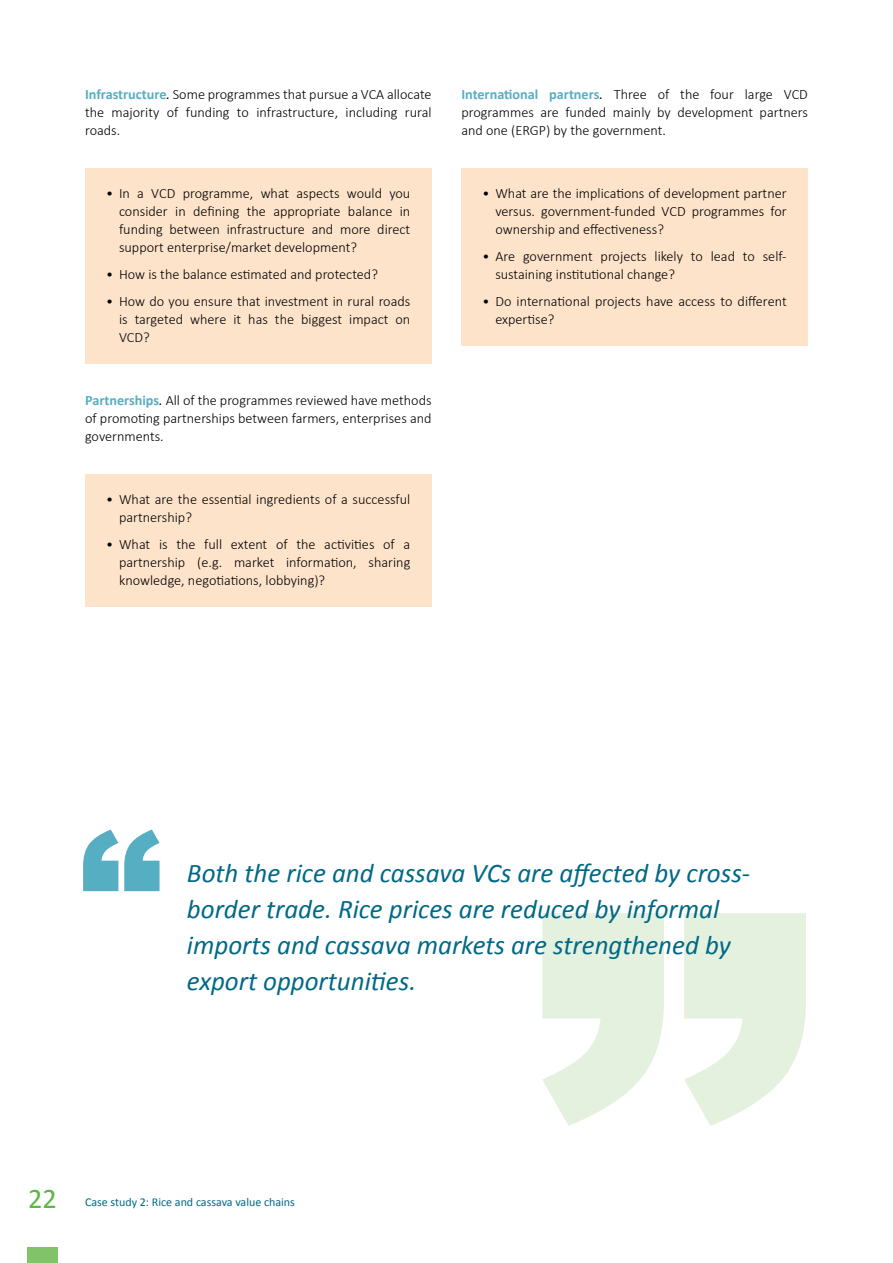
<style>
.page{position:relative;width:893px;height:1263px;background:#fff}
.page>*{position:absolute;margin:0;border:0;box-sizing:border-box;transform-origin:0 0}
.t1{font:28.5px "Calibri";color:#5cb849}
.Body_Text_-_Left{font:italic 27px/36px "Calibri";color:#006886}
.Body_Text_-_Left-2{font:300 14.25px/18px "Calibri";color:#000;text-align:justify}
.t2{font:12px "Calibri";color:#006886}
.s1{font-weight:700;color:#56aec2}
.s2{font-weight:400;font-style:italic}
</style>
<div class="page">
<div style="left:85px;top:168px;width:347px;height:195px;background:#fee3cb"></div>
<div style="left:85px;top:474px;width:347px;height:132px;background:#fee3cb"></div>
<div style="left:461px;top:168px;width:347px;height:177px;background:#fee3cb"></div>
<svg style="left:542px;top:913px;width:264px;height:213px;fill:#e4f1de"></svg>
<svg style="left:83px;top:829px;width:77px;height:62px"></svg>
<div style="left:27px;top:1247px;width:31px;height:16px;background:#80c369"></div>
<p class="Body_Text_-_Left-2" style="left:85px;top:85px;width:348px"><span class="s1">Infrastructure</span><span class="s2">.</span> Some programmes that pursue a VCA allocate the majority of funding to infrastructure, including rural roads.</p>
<p class="Body_Text_-_Left-2" style="left:119px;top:184px;width:293px;text-indent:-13px">• In a VCD programme, what aspects would you consider in defining the appropriate balance in funding between infrastructure and more direct support enterprise/market development?</p>
<p class="Body_Text_-_Left-2" style="left:106px;top:265px;width:273px">• How is the balance estimated and protected?</p>
<p class="Body_Text_-_Left-2" style="left:119px;top:292px;width:293px;text-indent:-13px">• How do you ensure that investment in rural roads is targeted where it has the biggest impact on VCD?</p>
<p class="Body_Text_-_Left-2" style="left:85px;top:391px;width:348px"><span class="s1">Partnerships</span><span class="s2">.</span> All of the programmes reviewed have methods of promoting partnerships between farmers, enterprises and governments.</p>
<p class="Body_Text_-_Left-2" style="left:119px;top:490px;width:293px;text-indent:-13px">• What are the essential ingredients of a successful partnership?</p>
<p class="Body_Text_-_Left-2" style="left:119px;top:535px;width:293px;text-indent:-13px">• What is the full extent of the activities of a partnership (e.g. market information, sharing knowledge, negotiations, lobbying)?</p>
<p class="Body_Text_-_Left-2" style="left:461px;top:85px;width:348px"><span class="s1">International partners</span><span class="s2">.</span> Three of the four large VCD programmes are funded mainly by development partners and one (ERGP) by the government.</p>
<p class="Body_Text_-_Left-2" style="left:495px;top:184px;width:293px;text-indent:-13px">• What are the implications of development partner versus. government-funded VCD programmes for ownership and effectiveness?</p>
<p class="Body_Text_-_Left-2" style="left:495px;top:247px;width:293px;text-indent:-13px">• Are government projects likely to lead to self&shy;sustaining institutional change?</p>
<p class="Body_Text_-_Left-2" style="left:495px;top:292px;width:293px;text-indent:-13px">• Do international projects have access to different expertise?</p>
<p class="Body_Text_-_Left" style="left:187px;top:854px;width:565px">Both the rice and cassava VCs are affected by cross&shy;border trade. Rice prices are reduced by informal imports and cassava markets are strengthened by export opportunities.</p>
<h1 class="t1" style="left:28px;top:1180px;width:30px">22</h1>
<p class="t2" style="left:85px;top:1194px;width:211px">Case study 2: Rice and cassava value chains</p>
</div>
